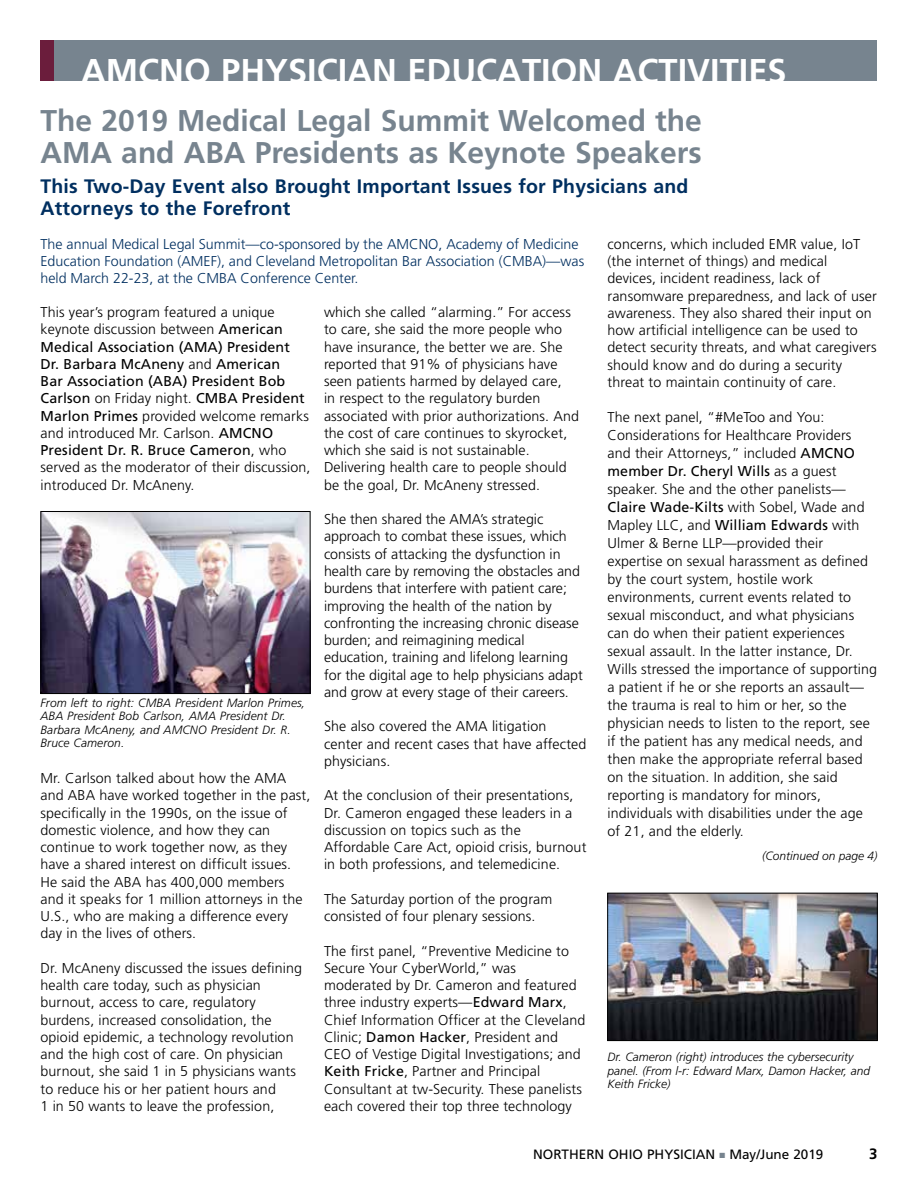
<style>
.page{position:relative;width:918px;height:1188px;background:#fff}
.page>*{position:absolute;margin:0;border:0;box-sizing:border-box;transform-origin:0 0}
.t1{font:700 34.35px "Frutiger";color:#fff}
.t2{font:700 30px/31.5px "Frutiger";color:#77848f}
.t3{font:700 19.5px/22.5px "Frutiger";letter-spacing:.01em;color:#002f60}
.t4{font:700 15px "Frutiger";color:#000}
.t5{font:300 14.25px/17.2px "Frutiger";letter-spacing:.01em;color:#000}
.t6{font:300 14.25px/17.2px "Frutiger";color:#002f60}
.t7{font:13.5px "Frutiger";color:#000}
.t8{font:italic 300 12px/13.5px "Frutiger";letter-spacing:.01em;color:#000}
.s1{font-weight:400}
.s2{color:#77848f}
</style>
<div class="page">
<div style="left:40px;top:40px;width:838px;height:41px;background:#77848f"></div>
<div style="left:40px;top:40px;width:14px;height:41px;background:#6b1d3c"></div>
<img style="left:42px;top:513px;width:266px;height:179px">
<div style="left:40px;top:511px;width:270px;height:183px;border:1px solid #000"></div>
<img style="left:610px;top:895px;width:265px;height:144px">
<div style="left:608px;top:893px;width:269px;height:148px;border:1px solid #000"></div>
<h1 class="t1" style="left:81px;top:51px;width:707px">AMCNO PHYSICIAN EDUCATION ACTIVITIES</h1>
<h2 class="t2" style="left:40px;top:105px;width:663px">The 2019 Medical Legal Summit Welcomed the<br>AMA and ABA Presidents as Keynote Speakers</h2>
<h3 class="t3" style="left:40px;top:175px;width:650px">This Two-Day Event also Brought Important Issues for Physicians and<br>Attorneys to the Forefront</h3>
<p class="t6" style="left:40px;top:235px;width:545px">The annual Medical Legal Summit—co-sponsored by the AMCNO, Academy of Medicine<br>Education Foundation (AMEF), and Cleveland Metropolitan Bar Association (CMBA)—was held March 22-23, at the CMBA Conference Center.</p>
<p class="t5" style="left:40px;top:304px;width:271px">This year’s program featured a unique keynote discussion between <span class="s1">American Medical Association (AMA) President Dr. Barbara McAneny</span> and <span class="s1">American<br>Bar Association (ABA) President Bob Carlson</span> on Friday night. <span class="s1">CMBA President Marlon Primes</span> provided welcome remarks and introduced Mr. Carlson. <span class="s1">AMCNO President Dr. R. Bruce Cameron</span>, who served as the moderator of their discussion, introduced Dr. McAneny.</p>
<p class="t5" style="left:608px;top:235px;width:271px">concerns, which included EMR value, IoT (the internet of things) and medical devices, incident readiness, lack of ransomware preparedness, and lack of user awareness. They also shared their input on how artificial intelligence can be used to detect security threats, and what caregivers should know and do during a security threat to maintain continuity of care.</p>
<p class="t5" style="left:608px;top:408px;width:271px;line-height:18px">The next panel, “#MeToo and You:<br>Considerations for Healthcare Providers and their Attorneys,” included <span class="s1">AMCNO member Dr. Cheryl Wills</span> as a guest speaker. She and the other panelists— <span class="s1">Claire Wade-Kilts</span> with Sobel, Wade and Mapley LLC, and <span class="s1">William Edwards</span> with Ulmer &amp; Berne LLP—provided their expertise on sexual harassment as defined by the court system, hostile work environments, current events related to sexual misconduct, and what physicians can do when their patient experiences sexual assault. In the latter instance, Dr.<br>Wills stressed the importance of supporting a patient if he or she reports an assault— the trauma is real to him or her, so the physician needs to listen to the report, see if the patient has any medical needs, and then make the appropriate referral based on the situation. In addition, she said reporting is mandatory for minors, individuals with disabilities under the age of 21, and the elderly.</p>
<p class="t8" style="left:762px;top:849px;width:117px">(Continued on page 4)</p>
<p class="t5" style="left:324px;top:304px;width:257px">which she called “alarming.” For access to care, she said the more people who have insurance, the better we are. She reported that 91% of physicians have seen patients harmed by delayed care,<br>in respect to the regulatory burden associated with prior authorizations. And the cost of care continues to skyrocket, which she said is not sustainable.<br>Delivering health care to people should be the goal, Dr. McAneny stressed.</p>
<p class="t5" style="left:324px;top:511px;width:260px">She then shared the AMA’s strategic approach to combat these issues, which consists of attacking the dysfunction in health care by removing the obstacles and burdens that interfere with patient care; improving the health of the nation by confronting the increasing chronic disease burden; and reimagining medical education, training and lifelong learning for the digital age to help physicians adapt and grow at every stage of their careers.</p>
<p class="t5" style="left:324px;top:718px;width:264px">She also covered the AMA litigation center and recent cases that have affected physicians.</p>
<p class="t5" style="left:324px;top:787px;width:264px">At the conclusion of their presentations, Dr. Cameron engaged these leaders in a discussion on topics such as the Affordable Care Act, opioid crisis, burnout in both professions, and telemedicine.</p>
<p class="t5" style="left:324px;top:890px;width:230px">The Saturday portion of the program consisted of four plenary sessions.</p>
<p class="t5" style="left:324px;top:942px;width:263px">The first panel, “Preventive Medicine to Secure Your CyberWorld,” was moderated by Dr. Cameron and featured three industry experts—<span class="s1">Edward Marx</span>, Chief Information Officer at the Cleveland Clinic; <span class="s1">Damon Hacker</span>, President and CEO of Vestige Digital Investigations; and <span class="s1">Keith Fricke</span>, Partner and Principal Consultant at tw-Security. These panelists each covered their top three technology</p>
<p class="t8" style="left:40px;top:696px;width:266px">From left to right: CMBA President Marlon Primes, ABA President Bob Carlson, AMA President Dr.<br>Barbara McAneny, and AMCNO President Dr. R.<br>Bruce Cameron.</p>
<p class="t5" style="left:41px;top:769px;width:271px">Mr. Carlson talked about how the AMA and ABA have worked together in the past, specifically in the 1990s, on the issue of domestic violence, and how they can continue to work together now, as they have a shared interest on difficult issues.<br>He said the ABA has 400,000 members and it speaks for 1 million attorneys in the U.S., who are making a difference every day in the lives of others.</p>
<p class="t5" style="left:41px;top:959px;width:263px">Dr. McAneny discussed the issues defining health care today, such as physician burnout, access to care, regulatory burdens, increased consolidation, the opioid epidemic, a technology revolution and the high cost of care. On physician burnout, she said 1 in 5 physicians wants to reduce his or her patient hours and<br>1 in 50 wants to leave the profession,</p>
<p class="t8" style="left:608px;top:1050px;width:264px">Dr. Cameron (right) introduces the cybersecurity panel. (From l-r: Edward Marx, Damon Hacker, and<br>Keith Fricke)</p>
<p class="t7" style="left:533px;top:1147px;width:292px">NORTHERN OHIO PHYSICIAN <span class="s2">■</span> May/June 2019</p>
<p class="t4" style="left:869px;top:1145px;width:10px">3</p>
</div>
